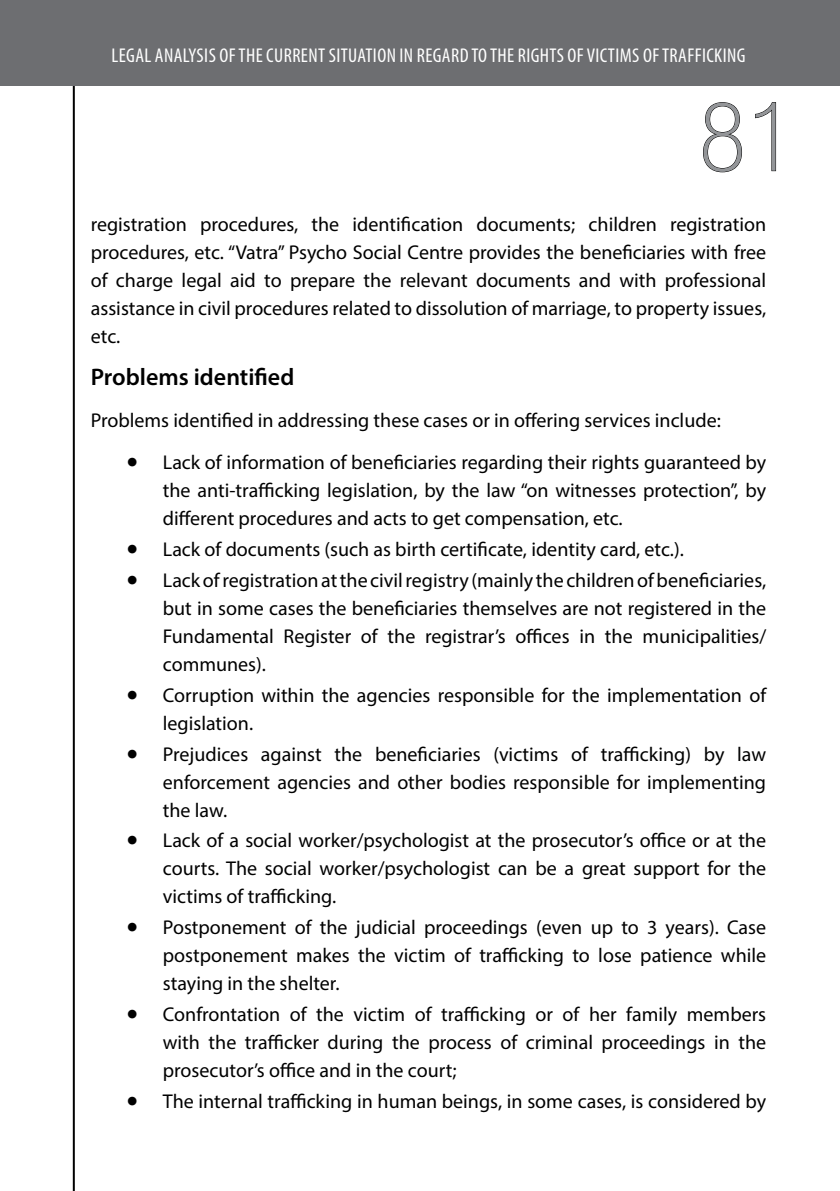
<style>
.page{position:relative;width:840px;height:1191px;background:#fff}
.page>*{position:absolute;margin:0;border:0;box-sizing:border-box;transform-origin:0 0}
.t1{font:100 condensed 96px "Helvetica Neue LT Std";color:#939598}
.t2{font:600 24px "Myriad Pro";color:#000}
.t3{font:20px/28px "Myriad Pro";color:#000;text-align:justify}
.t4{font:condensed 20px "Myriad Pro";letter-spacing:.02em;color:#fff}
</style>
<div class="page">
<hr style="left:73px;top:0;width:2px;height:1191px;background:#000">
<div style="left:0;top:0;width:839px;height:85px;background:#6d6e71"></div>
<svg style="left:703px;top:102px;width:39px;height:71px"></svg>
<svg style="left:755px;top:102px;width:21px;height:70px"></svg>
<p class="t4" style="left:111px;top:44px;width:635px">LEGAL ANALYSIS OF THE CURRENT SITUATION IN REGARD TO THE RIGHTS OF VICTIMS OF TRAFFICKING</p>
<h1 class="t1" style="left:699px;top:83px;width:97px">81</h1>
<p class="t3" style="left:91px;top:209px;width:676px">registration procedures, the identification documents; children registration procedures, etc. “Vatra” Psycho Social Centre provides the beneficiaries with free of charge legal aid to prepare the relevant documents and with professional assistance in civil procedures related to dissolution of marriage, to property issues, etc.</p>
<p class="t2" style="left:91px;top:361px;width:205px">Problems identified</p>
<p class="t3" style="left:91px;top:406px;width:631px">Problems identified in addressing these cases or in offering services include:</p>
<p class="t3" style="left:163px;top:448px;width:604px;text-indent:-36px">• Lack of information of beneficiaries regarding their rights guaranteed by the anti-trafficking legislation, by the law “on witnesses protection”, by different procedures and acts to get compensation, etc.</p>
<p class="t3" style="left:127px;top:535px;width:558px">• Lack of documents (such as birth certificate, identity card, etc.).</p>
<p class="t3" style="left:163px;top:566px;width:604px;text-indent:-36px">• Lack of registration at the civil registry (mainly the children of beneficiaries, but in some cases the beneficiaries themselves are not registered in the Fundamental Register of the registrar’s offices in the municipalities/ communes).</p>
<p class="t3" style="left:163px;top:680px;width:604px;text-indent:-36px">• Corruption within the agencies responsible for the implementation of legislation.</p>
<p class="t3" style="left:163px;top:739px;width:604px;text-indent:-36px">• Prejudices against the beneficiaries (victims of trafficking) by law enforcement agencies and other bodies responsible for implementing the law.</p>
<p class="t3" style="left:163px;top:826px;width:604px;text-indent:-36px">• Lack of a social worker/psychologist at the prosecutor’s office or at the courts. The social worker/psychologist can be a great support for the victims of trafficking.</p>
<p class="t3" style="left:163px;top:913px;width:604px;text-indent:-36px">• Postponement of the judicial proceedings (even up to 3 years). Case postponement makes the victim of trafficking to lose patience while staying in the shelter.</p>
<p class="t3" style="left:163px;top:1000px;width:604px;text-indent:-36px">• Confrontation of the victim of trafficking or of her family members with the trafficker during the process of criminal proceedings in the prosecutor’s office and in the court;</p>
<p class="t3" style="left:127px;top:1087px;width:640px">• The internal trafficking in human beings, in some cases, is considered by</p>
</div>
